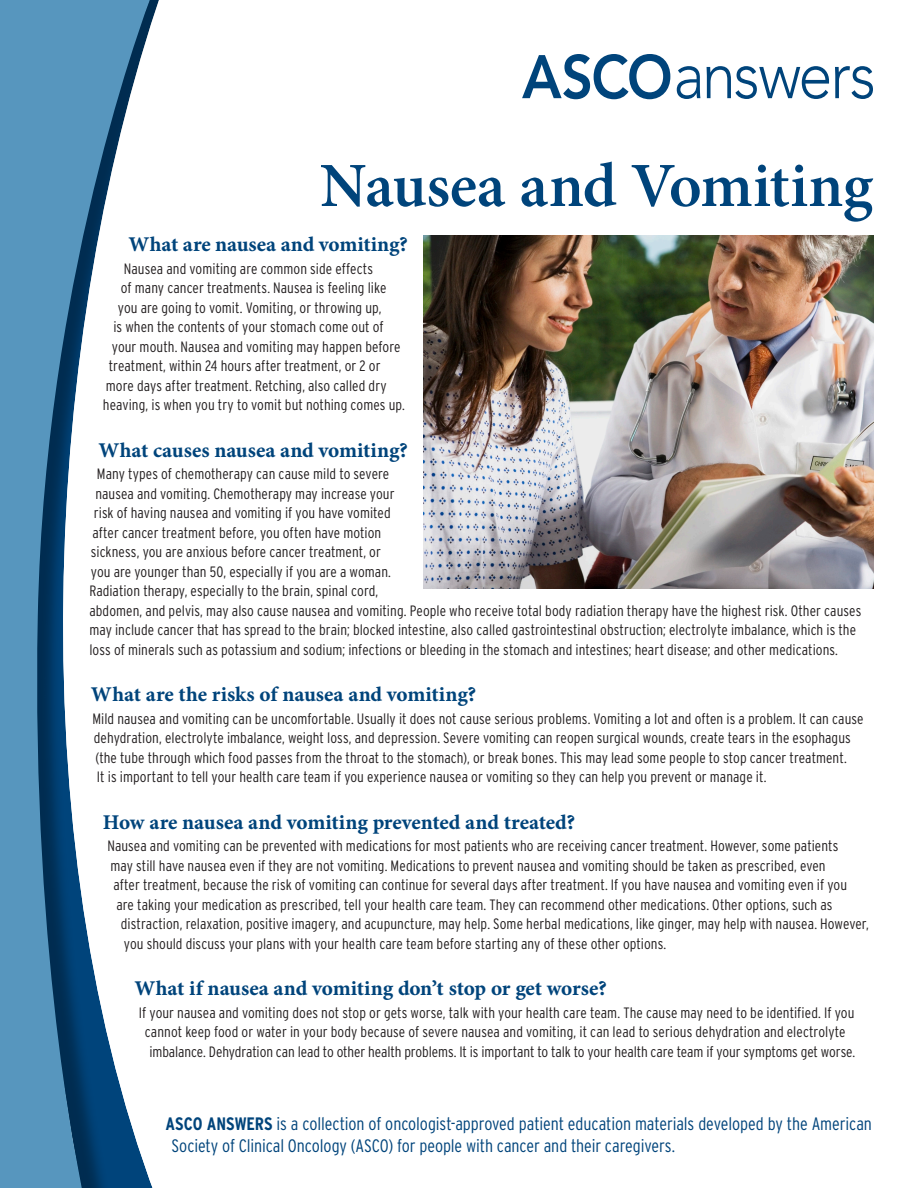
<style>
.page{position:relative;width:918px;height:1188px;background:#fff}
.page>*{position:absolute;margin:0;border:0;box-sizing:border-box;transform-origin:0 0}
.t1{font:600 63px "Minion Pro";letter-spacing:-.01em;color:#00447b}
.header_2{font:21px "Minion Pro Bold Capt";letter-spacing:-.005em;color:#00447b}
.t2{font:300 condensed 18px/22.5px "Interstate";letter-spacing:-.005em;color:#00447b}
.t3{font:300 condensed 15px/19.5px "Interstate";letter-spacing:.005em;color:#231f20}
.s1{font-weight:700}
</style>
<div class="page">
<svg style="left:0;top:0;width:155px;height:1188px"></svg>
<svg style="left:522px;top:54px;width:148px;height:45px"></svg>
<svg style="left:677px;top:66px;width:23px;height:33px"></svg>
<svg style="left:707px;top:66px;width:122px;height:33px"></svg>
<svg style="left:835px;top:66px;width:38px;height:33px"></svg>
<img style="left:423px;top:236px;width:450px;height:352px">
<p class="t1" style="left:320px;top:148px;width:555px">Nausea and Vomiting</p>
<p class="header_2" style="left:128px;top:232px;width:281px">What are nausea and vomiting?</p>
<p class="t3" style="left:124px;top:258px;width:251px">Nausea and vomiting are common side effects</p>
<p class="t3" style="left:121px;top:278px;width:267px">of many cancer treatments. Nausea is feeling like</p>
<p class="t3" style="left:118px;top:297px;width:265px">you are going to vomit. Vomiting, or throwing up,</p>
<p class="t3" style="left:113px;top:317px;width:272px">is when the contents of your stomach come out of</p>
<p class="t3" style="left:112px;top:336px;width:290px">your mouth. Nausea and vomiting may happen before</p>
<p class="t3" style="left:109px;top:356px;width:273px">treatment, within 24 hours after treatment, or 2 or</p>
<p class="t3" style="left:106px;top:375px;width:282px">more days after treatment. Retching, also called dry</p>
<p class="t3" style="left:103px;top:395px;width:304px">heaving, is when you try to vomit but nothing comes up.</p>
<p class="header_2" style="left:98px;top:437px;width:311px">What causes nausea and vomiting?</p>
<p class="t3" style="left:97px;top:464px;width:294px">Many types of chemotherapy can cause mild to severe</p>
<p class="t3" style="left:95px;top:483px;width:301px">nausea and vomiting. Chemotherapy may increase your</p>
<p class="t3" style="left:94px;top:503px;width:298px">risk of having nausea and vomiting if you have vomited</p>
<p class="t3" style="left:92px;top:522px;width:290px">after cancer treatment before, you often have motion</p>
<p class="t3" style="left:91px;top:542px;width:292px">sickness, you are anxious before cancer treatment, or</p>
<p class="t3" style="left:91px;top:561px;width:302px">you are younger than 50, especially if you are a woman.</p>
<p class="t3" style="left:89px;top:581px;width:290px">Radiation therapy, especially to the brain, spinal cord,</p>
<p class="t3" style="left:89px;top:600px;width:773px">abdomen, and pelvis, may also cause nausea and vomiting. People who receive total body radiation therapy have the highest risk. Other causes</p>
<p class="t3" style="left:89px;top:620px;width:768px">may include cancer that has spread to the brain; blocked intestine, also called gastrointestinal obstruction; electrolyte imbalance, which is the</p>
<p class="t3" style="left:89px;top:639px;width:750px">loss of minerals such as potassium and sodium; infections or bleeding in the stomach and intestines; heart disease; and other medications.</p>
<p class="header_2" style="left:91px;top:682px;width:387px">What are the risks of nausea and vomiting?</p>
<p class="t3" style="left:92px;top:708px;width:773px">Mild nausea and vomiting can be uncomfortable. Usually it does not cause serious problems. Vomiting a lot and often is a problem. It can cause dehydration, electrolyte imbalance, weight loss, and depression. Severe vomiting can reopen surgical wounds, create tears in the esophagus (the tube through which food passes from the throat to the stomach), or break bones. This may lead some people to stop cancer treatment.<br>It is important to tell your health care team if you experience nausea or vomiting so they can help you prevent or manage it.</p>
<p class="header_2" style="left:103px;top:809px;width:474px">How are nausea and vomiting prevented and treated?</p>
<p class="t3" style="left:107px;top:836px;width:733px">Nausea and vomiting can be prevented with medications for most patients who are receiving cancer treatment. However, some patients</p>
<p class="t3" style="left:110px;top:855px;width:717px">may still have nausea even if they are not vomiting. Medications to prevent nausea and vomiting should be taken as prescribed, even</p>
<p class="t3" style="left:113px;top:875px;width:735px">after treatment, because the risk of vomiting can continue for several days after treatment. If you have nausea and vomiting even if you</p>
<p class="t3" style="left:116px;top:894px;width:718px">are taking your medication as prescribed, tell your health care team. They can recommend other medications. Other options, such as</p>
<p class="t3" style="left:121px;top:914px;width:749px">distraction, relaxation, positive imagery, and acupuncture, may help. Some herbal medications, like ginger, may help with nausea. However,</p>
<p class="t3" style="left:124px;top:933px;width:544px">you should discuss your plans with your health care team before starting any of these other options.</p>
<p class="header_2" style="left:134px;top:976px;width:474px">What if nausea and vomiting don’t stop or get worse?</p>
<p class="t3" style="left:139px;top:1002px;width:717px">If your nausea and vomiting does not stop or gets worse, talk with your health care team. The cause may need to be identified. If you</p>
<p class="t3" style="left:145px;top:1022px;width:702px">cannot keep food or water in your body because of severe nausea and vomiting, it can lead to serious dehydration and electrolyte</p>
<p class="t3" style="left:149px;top:1041px;width:707px">imbalance. Dehydration can lead to other health problems. It is important to talk to your health care team if your symptoms get worse.</p>
<p class="t2" style="left:172px;top:1112px;width:702px;text-indent:-6px"><span class="s1">ASCO ANSWERS</span> is a collection of oncologist-approved patient education materials developed by the American<br>Society of Clinical Oncology (ASCO) for people with cancer and their caregivers.</p>
</div>
